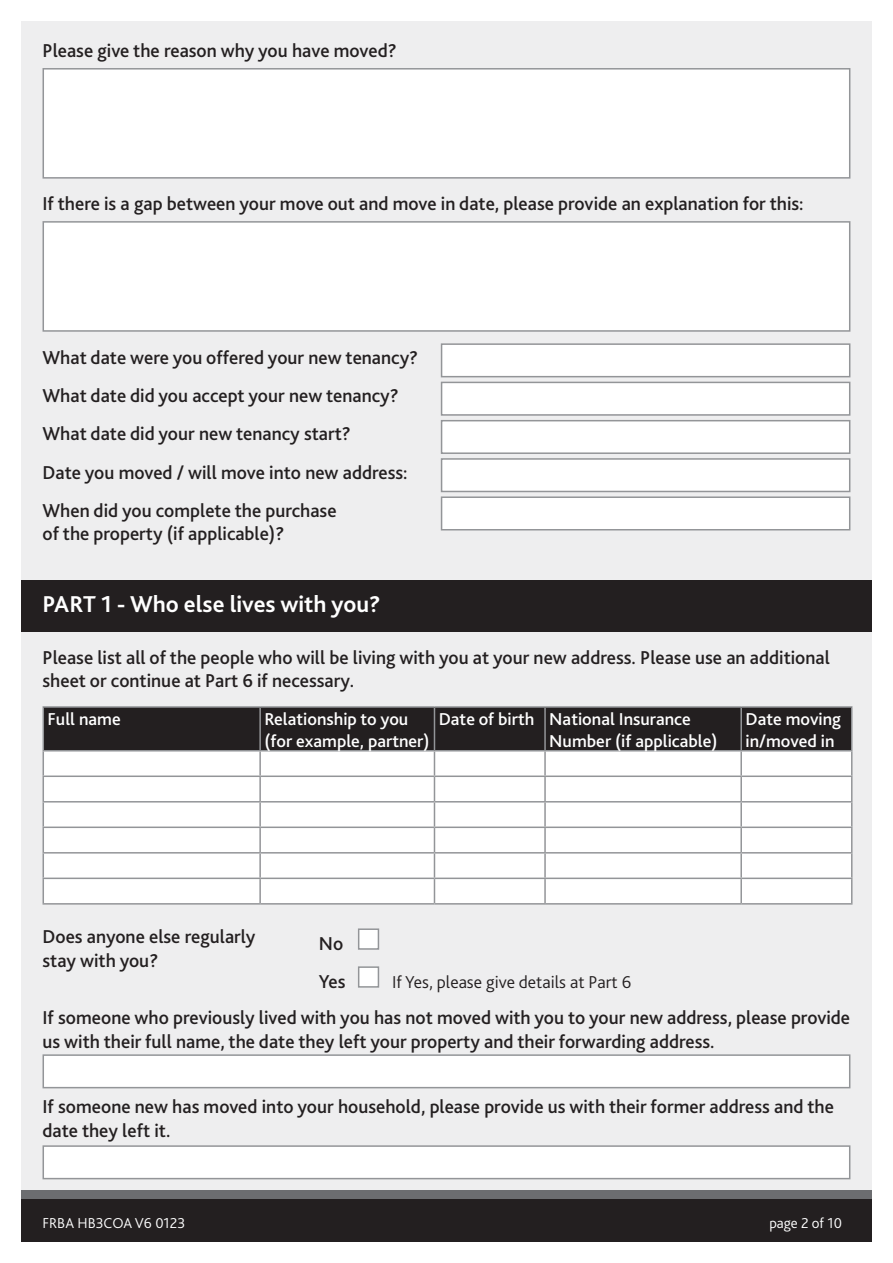
<style>
.page{position:relative;width:893px;height:1263px;background:#fff}
.page>*{position:absolute;margin:0;border:0;box-sizing:border-box;transform-origin:0 0}
.White_Heading{font:700 24px "Bliss";color:#fff}
.Questions{font:500 19.5px/23.4px "Bliss";color:#231f20}
.Body_Text{font:500 18px/21.6px "Bliss";color:#fff}
.Questions-2{font:300 18px "Bliss";color:#231f20}
.Page_code{font:300 15px "Bliss";color:#fff}
</style>
<div class="page">
<div style="left:21px;top:21px;width:851px;height:1219px;background:#eeeeef"></div>
<div style="left:21px;top:1191px;width:851px;height:51px;background:#6c6d70"></div>
<div style="left:21px;top:1199px;width:851px;height:43px;background:#231f20"></div>
<div style="left:21px;top:580px;width:851px;height:51px;background:#231f20"></div>
<hr style="left:43px;top:706px;width:217px;height:2px;background:#939598">
<hr style="left:260px;top:706px;width:174px;height:2px;background:#939598">
<hr style="left:434px;top:706px;width:111px;height:2px;background:#939598">
<hr style="left:545px;top:706px;width:196px;height:2px;background:#939598">
<hr style="left:741px;top:706px;width:111px;height:2px;background:#939598">
<svg style="left:43px;top:707px;width:809px;height:196px;background:#c9c8c9"></svg>
<hr style="left:43px;top:903px;width:217px;height:1px;background:#939598">
<hr style="left:260px;top:903px;width:174px;height:1px;background:#939598">
<hr style="left:434px;top:903px;width:111px;height:1px;background:#939598">
<hr style="left:545px;top:903px;width:196px;height:1px;background:#939598">
<hr style="left:741px;top:903px;width:111px;height:1px;background:#939598">
<div style="left:358px;top:928px;width:21px;height:22px;background:#fff;border:2px solid #939598"></div>
<div style="left:358px;top:966px;width:21px;height:22px;background:#fff;border:2px solid #939598"></div>
<div style="left:43px;top:68px;width:807px;height:111px;background:#fff;border:2px solid #939598"></div>
<div style="left:441px;top:382px;width:409px;height:34px;background:#fff;border:2px solid #939598"></div>
<div style="left:441px;top:420px;width:409px;height:34px;background:#fff;border:2px solid #939598"></div>
<div style="left:441px;top:458px;width:409px;height:34px;background:#fff;border:2px solid #939598"></div>
<div style="left:441px;top:496px;width:409px;height:34px;background:#fff;border:2px solid #939598"></div>
<div style="left:43px;top:221px;width:807px;height:111px;background:#fff;border:2px solid #939598"></div>
<div style="left:43px;top:1054px;width:807px;height:34px;background:#fff;border:2px solid #939598"></div>
<div style="left:43px;top:1145px;width:807px;height:34px;background:#fff;border:2px solid #939598"></div>
<div style="left:441px;top:343px;width:409px;height:34px;background:#fff;border:2px solid #939598"></div>
<p class="Questions" style="left:43px;top:39px;width:356px">Please give the reason why you have moved?</p>
<p class="Questions" style="left:43px;top:192px;width:763px">If there is a gap between your move out and move in date, please provide an explanation for this:</p>
<p class="Questions" style="left:43px;top:345px;width:377px">What date were you offered your new tenancy?</p>
<p class="Questions" style="left:43px;top:384px;width:358px">What date did you accept your new tenancy?</p>
<p class="Questions" style="left:43px;top:422px;width:310px">What date did your new tenancy start?</p>
<p class="Questions" style="left:43px;top:460px;width:367px">Date you moved / will move into new address:</p>
<p class="Questions" style="left:43px;top:499px;width:296px">When did you complete the purchase of the property (if applicable)?</p>
<p class="White_Heading" style="left:43px;top:589px;width:340px">PART 1 - Who else lives with you?</p>
<p class="Questions" style="left:43px;top:646px;width:789px">Please list all of the people who will be living with you at your new address. Please use an additional sheet or continue at Part 6 if necessary.</p>
<p class="Body_Text" style="left:48px;top:708px;width:75px">Full name</p>
<p class="Body_Text" style="left:264px;top:708px;width:167px">Relationship to you (for example, partner)</p>
<p class="Body_Text" style="left:439px;top:708px;width:97px">Date of birth</p>
<p class="Body_Text" style="left:549px;top:708px;width:170px">National Insurance<br>Number (if applicable)</p>
<p class="Body_Text" style="left:745px;top:708px;width:97px">Date moving in/moved in</p>
<p class="Questions" style="left:43px;top:925px;width:214px">Does anyone else regularly stay with you?</p>
<p class="Questions" style="left:43px;top:1006px;width:809px">If someone who previously lived with you has not moved with you to your new address, please provide us with their full name, the date they left your property and their forwarding address.</p>
<p class="Questions" style="left:319px;top:931px;width:26px">No</p>
<p class="Questions" style="left:319px;top:969px;width:28px">Yes</p>
<p class="Questions-2" style="left:392px;top:970px;width:241px">If Yes, please give details at Part 6</p>
<p class="Questions" style="left:43px;top:1095px;width:793px">If someone new has moved into your household, please provide us with their former address and the date they left it.</p>
<p class="Page_code" style="left:43px;top:1213px;width:144px">FRBA HB3COA V6 0123</p>
<p class="Page_code" style="left:769px;top:1213px;width:74px">page 2 of 10</p>
</div>
